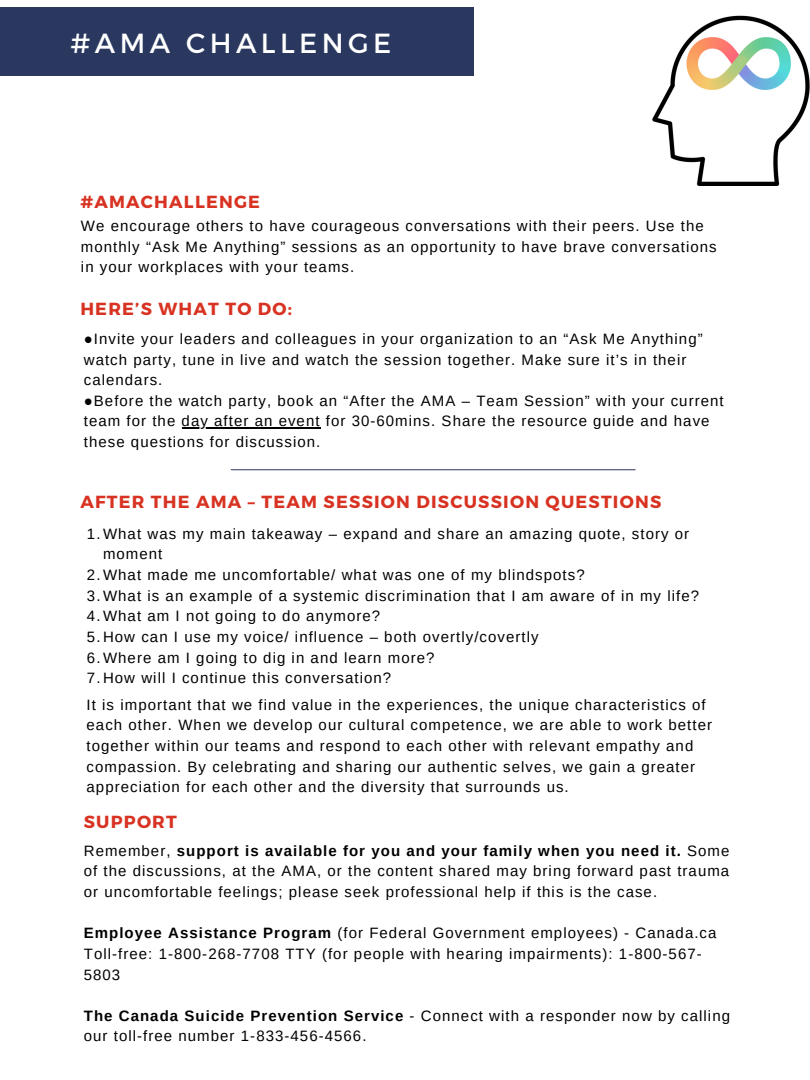
<style>
.page{position:relative;width:810px;height:1080px;background:#fff}
.page>*{position:absolute;margin:0;border:0;box-sizing:border-box;transform-origin:0 0}
.t1{font:27.62px "Montserrat";letter-spacing:.16em;color:#fff}
.t2{font:700 17.5px "Montserrat";letter-spacing:.07em;color:#d83322}
.t3{font:15px/20.6px "Arimo";letter-spacing:.07em;color:#000}
.s1{font-weight:700}
</style>
<div class="page">
<hr style="left:182px;top:427px;width:139px;height:2px;background:#000">
<hr style="left:231px;top:470px;width:404px;height:1px;background:#2a3860">
<img style="left:0;top:7px;width:810px;height:178px">
<div style="left:0;top:8px;width:474px;height:67px;background:#2a3860"></div>
<h1 class="t1" style="left:70px;top:25px;width:322px">#AMA CHALLENGE</h1>
<p class="t2" style="left:80px;top:190px;width:181px">#AMACHALLENGE</p>
<p class="t3" style="left:81px;top:216px;width:637px">We encourage others to have courageous conversations with their peers. Use the monthly “Ask Me Anything” sessions as an opportunity to have brave conversations in your workplaces with your teams.</p>
<p class="t2" style="left:80px;top:297px;width:213px">HERE’S WHAT TO DO:</p>
<p class="t3" style="left:84px;top:328px;width:620px">●Invite your leaders and colleagues in your organization to an “Ask Me Anything” watch party, tune in live and watch the session together. Make sure it’s in their calendars.</p>
<p class="t3" style="left:84px;top:390px;width:641px">●Before the watch party, book an “After the AMA – Team Session” with your current team for the day after an event for 30-60mins. Share the resource guide and have these questions for discussion.</p>
<p class="t2" style="left:80px;top:490px;width:582px">AFTER THE AMA – TEAM SESSION DISCUSSION QUESTIONS</p>
<p class="t3" style="left:87px;top:523px;width:604px">1.What was my main takeaway – expand and share an amazing quote, story or</p>
<p class="t3" style="left:103px;top:544px;width:61px">moment</p>
<p class="t3" style="left:87px;top:565px;width:499px">2.What made me uncomfortable/ what was one of my blindspots?</p>
<p class="t3" style="left:87px;top:585px;width:614px">3.What is an example of a systemic discrimination that I am aware of in my life?</p>
<p class="t3" style="left:87px;top:606px;width:295px">4.What am I not going to do anymore?</p>
<p class="t3" style="left:87px;top:626px;width:453px">5.How can I use my voice/ influence – both overtly/covertly</p>
<p class="t3" style="left:87px;top:647px;width:349px">6.Where am I going to dig in and learn more?</p>
<p class="t3" style="left:87px;top:668px;width:306px">7.How will I continue this conversation?</p>
<p class="t3" style="left:87px;top:694px;width:627px">It is important that we find value in the experiences, the unique characteristics of each other. When we develop our cultural competence, we are able to work better together within our teams and respond to each other with relevant empathy and compassion. By celebrating and sharing our authentic selves, we gain a greater appreciation for each other and the diversity that surrounds us.</p>
<p class="t2" style="left:84px;top:811px;width:95px">SUPPORT</p>
<p class="t3" style="left:84px;top:840px;width:647px;text-align:justify">Remember, <span class="s1">support is available for you and your family when you need it.</span> Some of the discussions, at the AMA, or the content shared may bring forward past trauma or uncomfortable feelings; please seek professional help if this is the case.</p>
<p class="t3" style="left:84px;top:923px;width:634px"><span class="s1">Employee Assistance Program</span> (for Federal Government employees) - Canada.ca<br>Toll-free: 1-800-268-7708 TTY (for people with hearing impairments): 1-800-567-<br>5803</p>
<p class="t3" style="left:84px;top:1005px;width:648px"><span class="s1">The Canada Suicide Prevention Service</span> - Connect with a responder now by calling our toll-free number 1-833-456-4566.</p>
</div>
